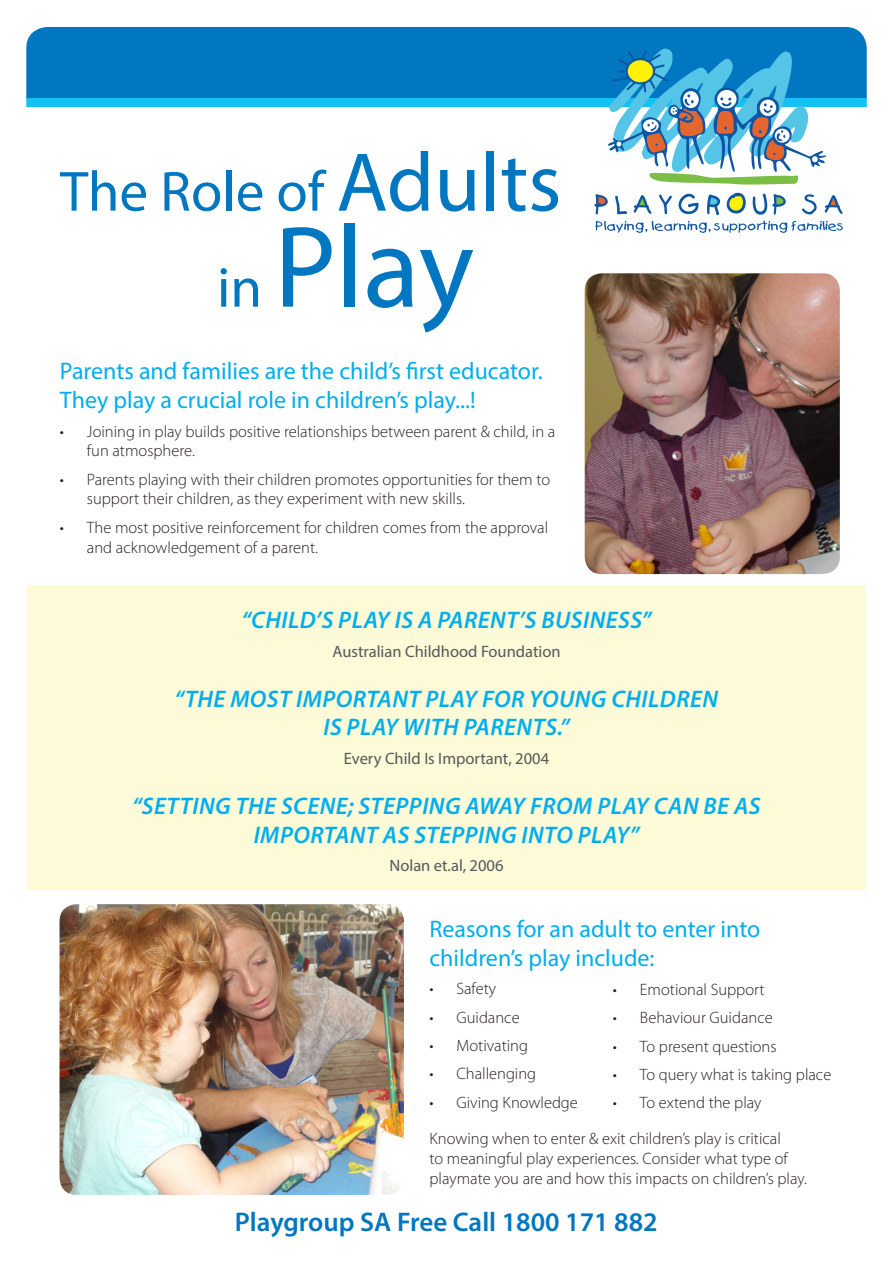
<style>
.page{position:relative;width:893px;height:1263px;background:#fff}
.page>*{position:absolute;margin:0;border:0;box-sizing:border-box;transform-origin:0 0}
.Paragraph_Style_7{font:117px "Myriad Pro";color:#0077c0}
.Paragraph_Style_7-2{font:57px "Myriad Pro";color:#0077c0}
.t1{font:600 27px "Myriad Pro";color:#0077c0}
.Sub_heading{font:italic 600 24px/28.8px "Myriad Pro";letter-spacing:.02em;color:#00aeef;text-align:center}
.Sub_heading-2{font:24px/28.8px "Myriad Pro";color:#00aeef}
.PG_Body{font:24px/28.8px "Myriad Pro";color:#00aeef}
.PG_Body-2{font:300 16.5px/19.8px "Myriad Pro";color:#231f20}
.Sub_heading-3{font:16.5px "Myriad Pro";color:#57585a}
.s1{font-size:84px}
.s2{font-size:57px}
</style>
<div class="page">
<div style="left:27px;top:585px;width:839px;height:305px;background:#fdfad8"></div>
<div style="left:26px;top:27px;width:841px;height:71px;background:#0077c0"></div>
<div style="left:26px;top:98px;width:841px;height:9px;background:#15c0f2"></div>
<svg style="left:608px;top:48px;width:218px;height:137px"></svg>
<svg style="left:594px;top:193px;width:249px;height:40px"></svg>
<img style="left:585px;top:273px;width:255px;height:301px">
<img style="left:60px;top:904px;width:344px;height:291px">
<p class="Paragraph_Style_7-2" style="left:60px;top:156px;width:503px">The Role of <span class="s1">Adults</span></p>
<p class="Paragraph_Style_7" style="left:217px;top:195px;width:258px"><span class="s2">in</span> Play</p>
<p class="Sub_heading-2" style="left:60px;top:357px;width:484px">Parents and families are the child’s first educator.<br>They play a crucial role in children’s play...!</p>
<p class="PG_Body-2" style="left:87px;top:421px;width:470px;text-indent:-27px">• Joining in play builds positive relationships between parent &amp; child, in a fun atmosphere.</p>
<p class="PG_Body-2" style="left:87px;top:469px;width:465px;text-indent:-27px">• Parents playing with their children promotes opportunities for them to support their children, as they experiment with new skills.</p>
<p class="PG_Body-2" style="left:87px;top:517px;width:463px;text-indent:-27px">• The most positive reinforcement for children comes from the approval and acknowledgement of a parent.</p>
<p class="Sub_heading" style="left:242px;top:605px;width:411px">“CHILD’S PLAY IS A PARENT’S BUSINESS”</p>
<p class="Sub_heading-3" style="left:332px;top:641px;width:230px">Australian Childhood Foundation</p>
<p class="Sub_heading" style="left:175px;top:684px;width:545px">“THE MOST IMPORTANT PLAY FOR YOUNG CHILDREN<br>IS PLAY WITH PARENTS.”</p>
<p class="Sub_heading-3" style="left:344px;top:748px;width:207px">Every Child Is Important, 2004</p>
<p class="Sub_heading" style="left:132px;top:791px;width:630px">“SETTING THE SCENE; STEPPING AWAY FROM PLAY CAN BE AS<br>IMPORTANT AS STEPPING INTO PLAY”</p>
<p class="Sub_heading-3" style="left:390px;top:855px;width:115px">Nolan et.al, 2006</p>
<p class="PG_Body" style="left:429px;top:914px;width:332px">Reasons for an adult to enter into children’s play include:</p>
<p class="PG_Body-2" style="left:429px;top:979px;width:68px">• Safety</p>
<p class="PG_Body-2" style="left:429px;top:1007px;width:92px">• Guidance</p>
<p class="PG_Body-2" style="left:429px;top:1035px;width:100px">• Motivating</p>
<p class="PG_Body-2" style="left:429px;top:1064px;width:108px">• Challenging</p>
<p class="PG_Body-2" style="left:429px;top:1092px;width:150px">• Giving Knowledge</p>
<p class="PG_Body-2" style="left:429px;top:1129px;width:379px">Knowing when to enter &amp; exit children’s play is critical<br>to meaningful play experiences. Consider what type of playmate you are and how this impacts on children’s play.</p>
<p class="PG_Body-2" style="left:613px;top:979px;width:153px">• Emotional Support</p>
<p class="PG_Body-2" style="left:613px;top:1008px;width:161px">• Behaviour Guidance</p>
<p class="PG_Body-2" style="left:613px;top:1036px;width:165px">• To present questions</p>
<p class="PG_Body-2" style="left:613px;top:1064px;width:220px">• To query what is taking place</p>
<p class="PG_Body-2" style="left:613px;top:1093px;width:150px">• To extend the play</p>
<p class="t1" style="left:235px;top:1205px;width:424px">Playgroup SA Free Call 1800 171 882</p>
</div>
